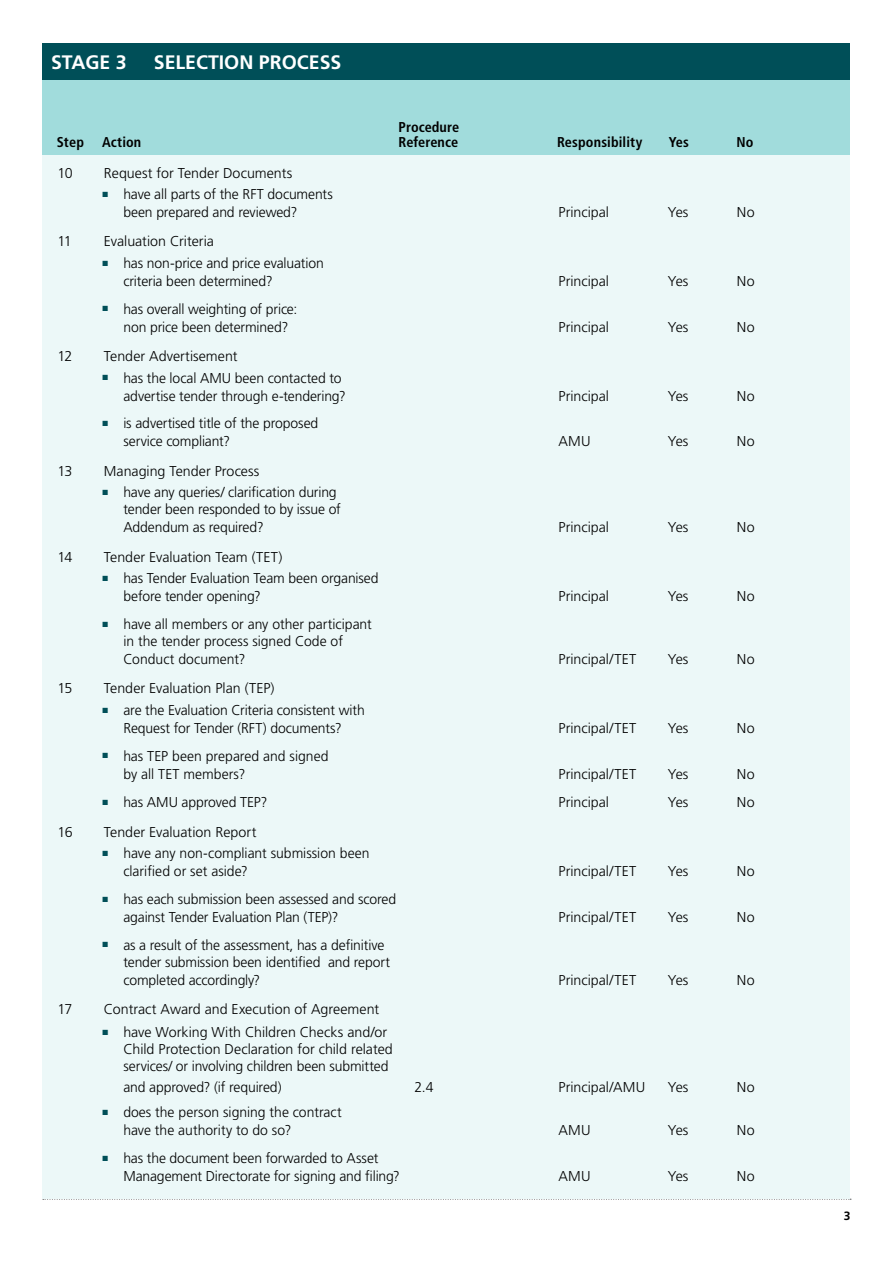
<style>
.page{position:relative;width:893px;height:1263px;background:#fff}
.page>*{position:absolute;margin:0;border:0;box-sizing:border-box;transform-origin:0 0}
.h4__Section_heading{font:700 19.5px "Frutiger LT Std";color:#fff}
.Body_copy_form{font:300 14.25px/18px "Frutiger LT Std";letter-spacing:-.005em;color:#000}
.Defect_heading{font:700 condensed 14.25px/15px "Frutiger LT Std";letter-spacing:.005em;color:#000}
.t1{font:700 12px "Frutiger LT Std";color:#000}
</style>
<div class="page">
<svg style="left:43px;top:1199px;width:808px;height:1px"></svg>
<div style="left:43px;top:86px;width:807px;height:1113px;background:#ecf8f8"></div>
<div style="left:43px;top:71px;width:807px;height:84px;background:#a1dcdc"></div>
<div style="left:43px;top:43px;width:807px;height:37px;background:#004f58"></div>
<h4 class="h4__Section_heading" style="left:51px;top:50px;width:77px">STAGE 3</h4>
<h4 class="h4__Section_heading" style="left:154px;top:50px;width:189px">SELECTION PROCESS</h4>
<p class="Defect_heading" style="left:57px;top:134px;width:29px">Step</p>
<p class="Defect_heading" style="left:102px;top:134px;width:41px">Action</p>
<p class="Body_copy_form" style="left:57px;top:164px;width:17px">10</p>
<p class="Body_copy_form" style="left:104px;top:164px;width:190px">Request for Tender Documents</p>
<p class="Body_copy_form" style="left:123px;top:185px;width:211px;text-indent:-21px"><sup>■</sup> have all parts of the RFT documents been prepared and reviewed?</p>
<p class="Body_copy_form" style="left:57px;top:233px;width:16px">11</p>
<p class="Body_copy_form" style="left:104px;top:233px;width:112px">Evaluation Criteria</p>
<p class="Body_copy_form" style="left:123px;top:254px;width:202px;text-indent:-21px"><sup>■</sup> has non-price and price evaluation criteria been determined?</p>
<p class="Body_copy_form" style="left:123px;top:300px;width:175px;text-indent:-21px"><sup>■</sup> has overall weighting of price: non price been determined?</p>
<p class="Body_copy_form" style="left:57px;top:347px;width:16px">12</p>
<p class="Body_copy_form" style="left:104px;top:347px;width:135px">Tender Advertisement</p>
<p class="Body_copy_form" style="left:102px;top:369px;width:245px;text-align:right"><sup>■</sup> has the local AMU been contacted to advertise tender through e-tendering?</p>
<p class="Body_copy_form" style="left:123px;top:415px;width:196px;text-indent:-21px"><sup>■</sup> is advertised title of the proposed service compliant?</p>
<p class="Body_copy_form" style="left:57px;top:462px;width:16px">13</p>
<p class="Body_copy_form" style="left:104px;top:462px;width:157px">Managing Tender Process</p>
<p class="Body_copy_form" style="left:123px;top:484px;width:219px;line-height:17.5px;text-indent:-21px"><sup>■</sup> have any queries/ clarification during tender been responded to by issue of<br>Addendum as required?</p>
<p class="Body_copy_form" style="left:57px;top:548px;width:17px">14</p>
<p class="Body_copy_form" style="left:104px;top:548px;width:180px">Tender Evaluation Team (TET)</p>
<p class="Body_copy_form" style="left:123px;top:569px;width:257px;text-indent:-21px"><sup>■</sup> has Tender Evaluation Team been organised before tender opening?</p>
<p class="Body_copy_form" style="left:123px;top:615px;width:250px;line-height:17.5px;text-indent:-21px"><sup>■</sup> have all members or any other participant in the tender process signed Code of<br>Conduct document?</p>
<p class="Body_copy_form" style="left:57px;top:680px;width:16px">15</p>
<p class="Body_copy_form" style="left:104px;top:680px;width:172px">Tender Evaluation Plan (TEP)</p>
<p class="Body_copy_form" style="left:102px;top:701px;width:264px;text-align:center"><sup>■</sup> are the Evaluation Criteria consistent with<br>Request for Tender (RFT) documents?</p>
<p class="Body_copy_form" style="left:123px;top:747px;width:207px;text-indent:-21px"><sup>■</sup> has TEP been prepared and signed by all TET members?</p>
<p class="Defect_heading" style="left:399px;top:119px;width:62px">Procedure<br>Reference</p>
<p class="Defect_heading" style="left:557px;top:134px;width:87px">Responsibility</p>
<p class="Defect_heading" style="left:669px;top:134px;width:22px">Yes</p>
<p class="Defect_heading" style="left:736px;top:134px;width:19px">No</p>
<p class="Body_copy_form" style="left:558px;top:203px;width:52px">Principal</p>
<p class="Body_copy_form" style="left:668px;top:203px;width:22px">Yes</p>
<p class="Body_copy_form" style="left:737px;top:203px;width:19px">No</p>
<p class="Body_copy_form" style="left:558px;top:272px;width:52px">Principal</p>
<p class="Body_copy_form" style="left:668px;top:272px;width:22px">Yes</p>
<p class="Body_copy_form" style="left:737px;top:272px;width:19px">No</p>
<p class="Body_copy_form" style="left:558px;top:318px;width:52px">Principal</p>
<p class="Body_copy_form" style="left:668px;top:318px;width:22px">Yes</p>
<p class="Body_copy_form" style="left:737px;top:318px;width:19px">No</p>
<p class="Body_copy_form" style="left:558px;top:387px;width:52px">Principal</p>
<p class="Body_copy_form" style="left:668px;top:387px;width:22px">Yes</p>
<p class="Body_copy_form" style="left:737px;top:387px;width:19px">No</p>
<p class="Body_copy_form" style="left:558px;top:433px;width:34px">AMU</p>
<p class="Body_copy_form" style="left:668px;top:433px;width:22px">Yes</p>
<p class="Body_copy_form" style="left:737px;top:433px;width:19px">No</p>
<p class="Body_copy_form" style="left:558px;top:519px;width:52px">Principal</p>
<p class="Body_copy_form" style="left:668px;top:519px;width:22px">Yes</p>
<p class="Body_copy_form" style="left:737px;top:519px;width:19px">No</p>
<p class="Body_copy_form" style="left:558px;top:587px;width:52px">Principal</p>
<p class="Body_copy_form" style="left:668px;top:587px;width:22px">Yes</p>
<p class="Body_copy_form" style="left:737px;top:587px;width:19px">No</p>
<p class="Body_copy_form" style="left:558px;top:650px;width:79px">Principal/TET</p>
<p class="Body_copy_form" style="left:668px;top:650px;width:22px">Yes</p>
<p class="Body_copy_form" style="left:737px;top:650px;width:19px">No</p>
<p class="Body_copy_form" style="left:558px;top:719px;width:79px">Principal/TET</p>
<p class="Body_copy_form" style="left:668px;top:719px;width:22px">Yes</p>
<p class="Body_copy_form" style="left:737px;top:719px;width:19px">No</p>
<p class="Body_copy_form" style="left:558px;top:765px;width:79px">Principal/TET</p>
<p class="Body_copy_form" style="left:668px;top:765px;width:22px">Yes</p>
<p class="Body_copy_form" style="left:737px;top:765px;width:19px">No</p>
<p class="Body_copy_form" style="left:102px;top:794px;width:167px"><sup>■</sup> has AMU approved TEP?</p>
<p class="Body_copy_form" style="left:558px;top:794px;width:52px">Principal</p>
<p class="Body_copy_form" style="left:668px;top:794px;width:22px">Yes</p>
<p class="Body_copy_form" style="left:737px;top:794px;width:19px">No</p>
<p class="Body_copy_form" style="left:57px;top:823px;width:17px">16</p>
<p class="Body_copy_form" style="left:104px;top:823px;width:154px">Tender Evaluation Report</p>
<p class="Body_copy_form" style="left:123px;top:844px;width:248px;text-indent:-21px"><sup>■</sup> have any non-compliant submission been clarified or set aside?</p>
<p class="Body_copy_form" style="left:123px;top:890px;width:274px;text-indent:-21px"><sup>■</sup> has each submission been assessed and scored against Tender Evaluation Plan (TEP)?</p>
<p class="Body_copy_form" style="left:123px;top:936px;width:268px;line-height:17.5px;text-indent:-21px"><sup>■</sup> as a result of the assessment, has a definitive tender submission been identified and report completed accordingly?</p>
<p class="Body_copy_form" style="left:558px;top:862px;width:79px">Principal/TET</p>
<p class="Body_copy_form" style="left:668px;top:862px;width:22px">Yes</p>
<p class="Body_copy_form" style="left:737px;top:862px;width:19px">No</p>
<p class="Body_copy_form" style="left:558px;top:908px;width:79px">Principal/TET</p>
<p class="Body_copy_form" style="left:668px;top:908px;width:22px">Yes</p>
<p class="Body_copy_form" style="left:737px;top:908px;width:19px">No</p>
<p class="Body_copy_form" style="left:558px;top:971px;width:79px">Principal/TET</p>
<p class="Body_copy_form" style="left:668px;top:971px;width:22px">Yes</p>
<p class="Body_copy_form" style="left:737px;top:971px;width:19px">No</p>
<p class="Body_copy_form" style="left:57px;top:1000px;width:16px">17</p>
<p class="Body_copy_form" style="left:104px;top:1000px;width:277px">Contract Award and Execution of Agreement</p>
<p class="Body_copy_form" style="left:123px;top:1024px;width:271px;line-height:17.1px;text-indent:-21px"><sup>■</sup> have Working With Children Checks and/or<br>Child Protection Declaration for child related services/ or involving children been submitted</p>
<p class="Body_copy_form" style="left:123px;top:1078px;width:160px">and approved? (if required)</p>
<p class="Body_copy_form" style="left:415px;top:1078px;width:20px">2.4</p>
<p class="Body_copy_form" style="left:558px;top:1078px;width:88px">Principal/AMU</p>
<p class="Body_copy_form" style="left:668px;top:1078px;width:22px">Yes</p>
<p class="Body_copy_form" style="left:737px;top:1078px;width:19px">No</p>
<p class="Body_copy_form" style="left:123px;top:1103px;width:220px;text-indent:-21px"><sup>■</sup> does the person signing the contract have the authority to do so?</p>
<p class="Body_copy_form" style="left:558px;top:1121px;width:34px">AMU</p>
<p class="Body_copy_form" style="left:668px;top:1121px;width:22px">Yes</p>
<p class="Body_copy_form" style="left:737px;top:1121px;width:19px">No</p>
<p class="Body_copy_form" style="left:123px;top:1149px;width:278px;text-indent:-21px"><sup>■</sup> has the document been forwarded to Asset<br>Management Directorate for signing and filing?</p>
<p class="Body_copy_form" style="left:558px;top:1167px;width:34px">AMU</p>
<p class="Body_copy_form" style="left:668px;top:1167px;width:22px">Yes</p>
<p class="Body_copy_form" style="left:737px;top:1167px;width:19px">No</p>
<p class="t1" style="left:844px;top:1209px;width:8px">3</p>
</div>
